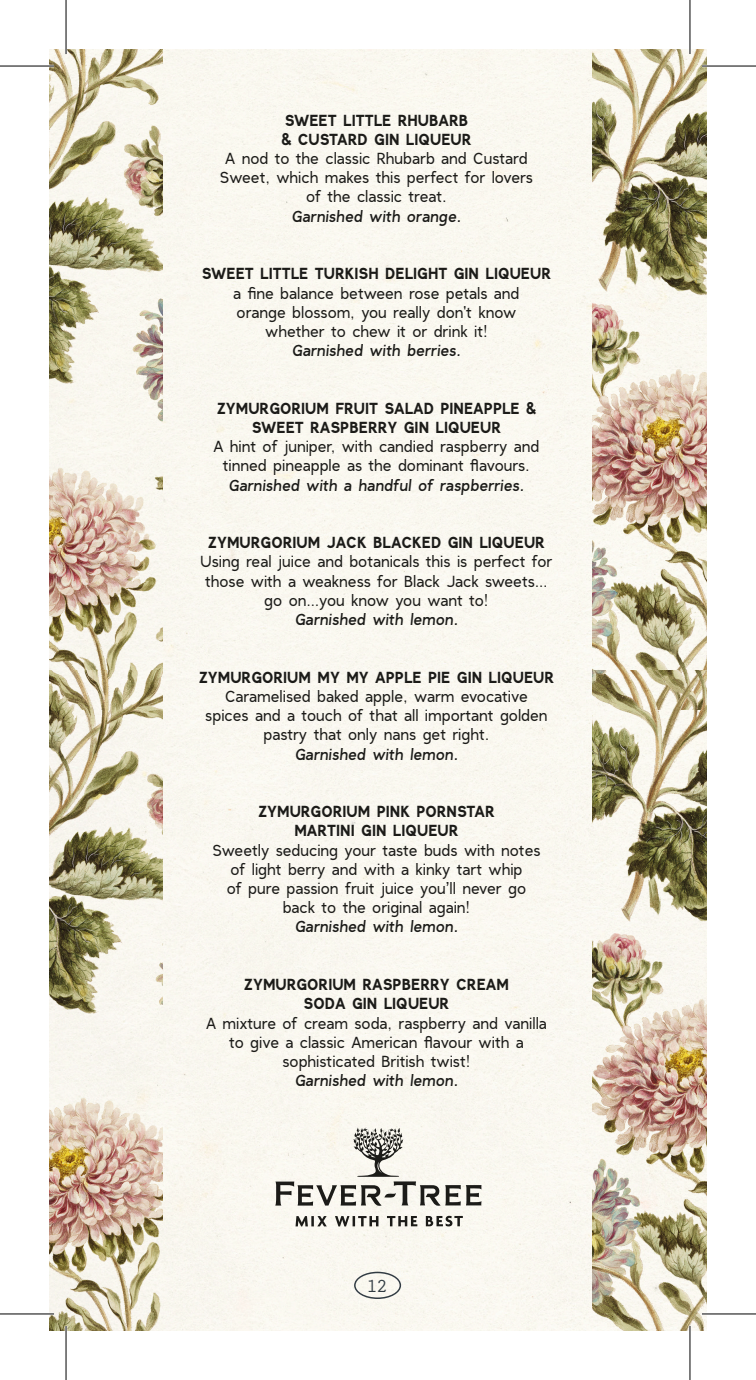
<style>
.page{position:relative;width:756px;height:1380px;background:#fff}
.page>*{position:absolute;margin:0;border:0;box-sizing:border-box;transform-origin:0 0}
.t1{font:700 20px "Prestige Elite Std";color:#333e48}
.t2{font:300 16px/19.2px "Clockwise";color:#1d1d1b;text-align:center}
.t3{font:700 16px/19.2px "Clockwise";color:#1d1d1b;text-align:center}
.t4{font:italic 16px "Clockwise";color:#1d1d1b}
</style>
<div class="page">
<img style="left:49px;top:49px;width:658px;height:1281px">
<hr style="left:0;top:65px;width:54px;height:2px;background:#fff">
<hr style="left:702px;top:65px;width:54px;height:2px;background:#fff">
<hr style="left:0;top:1312px;width:54px;height:2px;background:#fff">
<hr style="left:702px;top:1312px;width:54px;height:2px;background:#fff">
<hr style="left:65px;top:0;width:2px;height:54px;background:#fff">
<hr style="left:65px;top:1325px;width:2px;height:54px;background:#fff">
<hr style="left:688px;top:0;width:3px;height:54px;background:#fff">
<hr style="left:688px;top:1325px;width:3px;height:54px;background:#fff">
<hr style="left:0;top:66px;width:54px;height:1px;background:#000">
<hr style="left:702px;top:66px;width:54px;height:1px;background:#000">
<hr style="left:0;top:1313px;width:54px;height:1px;background:#000">
<hr style="left:702px;top:1313px;width:54px;height:1px;background:#000">
<hr style="left:66px;top:0;width:1px;height:54px;background:#000">
<hr style="left:66px;top:1325px;width:1px;height:54px;background:#000">
<hr style="left:689px;top:0;width:1px;height:54px;background:#000">
<hr style="left:689px;top:1325px;width:1px;height:54px;background:#000">
<p class="t3" style="left:281px;top:110px;width:192px;text-align:left">SWEET LITTLE RHUBARB &amp; CUSTARD GIN LIQUEUR</p>
<p class="t2" style="left:220px;top:148px;width:314px">A nod to the classic Rhubarb and Custard<br>Sweet, which makes this perfect for lovers of the classic treat.</p>
<p class="t4" style="left:291px;top:206px;width:171px">Garnished with orange.</p>
<p class="t3" style="left:202px;top:264px;width:351px">SWEET LITTLE TURKISH DELIGHT GIN LIQUEUR</p>
<p class="t2" style="left:233px;top:283px;width:288px">a fine balance between rose petals and orange blossom, you really don't know whether to chew it or drink it!</p>
<p class="t4" style="left:292px;top:340px;width:171px">Garnished with berries.</p>
<p class="t3" style="left:217px;top:398px;width:321px">ZYMURGORIUM FRUIT SALAD PINEAPPLE &amp;<br>SWEET RASPBERRY GIN LIQUEUR</p>
<p class="t2" style="left:213px;top:436px;width:327px">A hint of juniper, with candied raspberry and tinned pineapple as the dominant flavours.</p>
<p class="t4" style="left:228px;top:474px;width:297px">Garnished with a handful of raspberries.</p>
<p class="t3" style="left:208px;top:532px;width:338px">ZYMURGORIUM JACK BLACKED GIN LIQUEUR</p>
<p class="t2" style="left:201px;top:552px;width:353px">Using real juice and botanicals this is perfect for those with a weakness for Black Jack sweets… go on…you know you want to!</p>
<p class="t4" style="left:295px;top:609px;width:165px">Garnished with lemon.</p>
<p class="t3" style="left:199px;top:667px;width:357px">ZYMURGORIUM MY MY APPLE PIE GIN LIQUEUR</p>
<p class="t2" style="left:205px;top:686px;width:344px">Caramelised baked apple, warm evocative spices and a touch of that all important golden pastry that only nans get right.</p>
<p class="t4" style="left:295px;top:743px;width:165px">Garnished with lemon.</p>
<p class="t3" style="left:258px;top:801px;width:238px">ZYMURGORIUM PINK PORNSTAR<br>MARTINI GIN LIQUEUR</p>
<p class="t2" style="left:212px;top:840px;width:329px">Sweetly seducing your taste buds with notes of light berry and with a kinky tart whip<br>of pure passion fruit juice you’ll never go back to the original again!</p>
<p class="t4" style="left:295px;top:916px;width:165px">Garnished with lemon.</p>
<p class="t3" style="left:244px;top:974px;width:267px">ZYMURGORIUM RASPBERRY CREAM<br>SODA GIN LIQUEUR</p>
<p class="t2" style="left:206px;top:1012px;width:342px">A mixture of cream soda, raspberry and vanilla to give a classic American flavour with a sophisticated British twist!</p>
<p class="t4" style="left:295px;top:1070px;width:165px">Garnished with lemon.</p>
<p class="t1" style="left:366px;top:1274px;width:23px">12</p>
</div>
